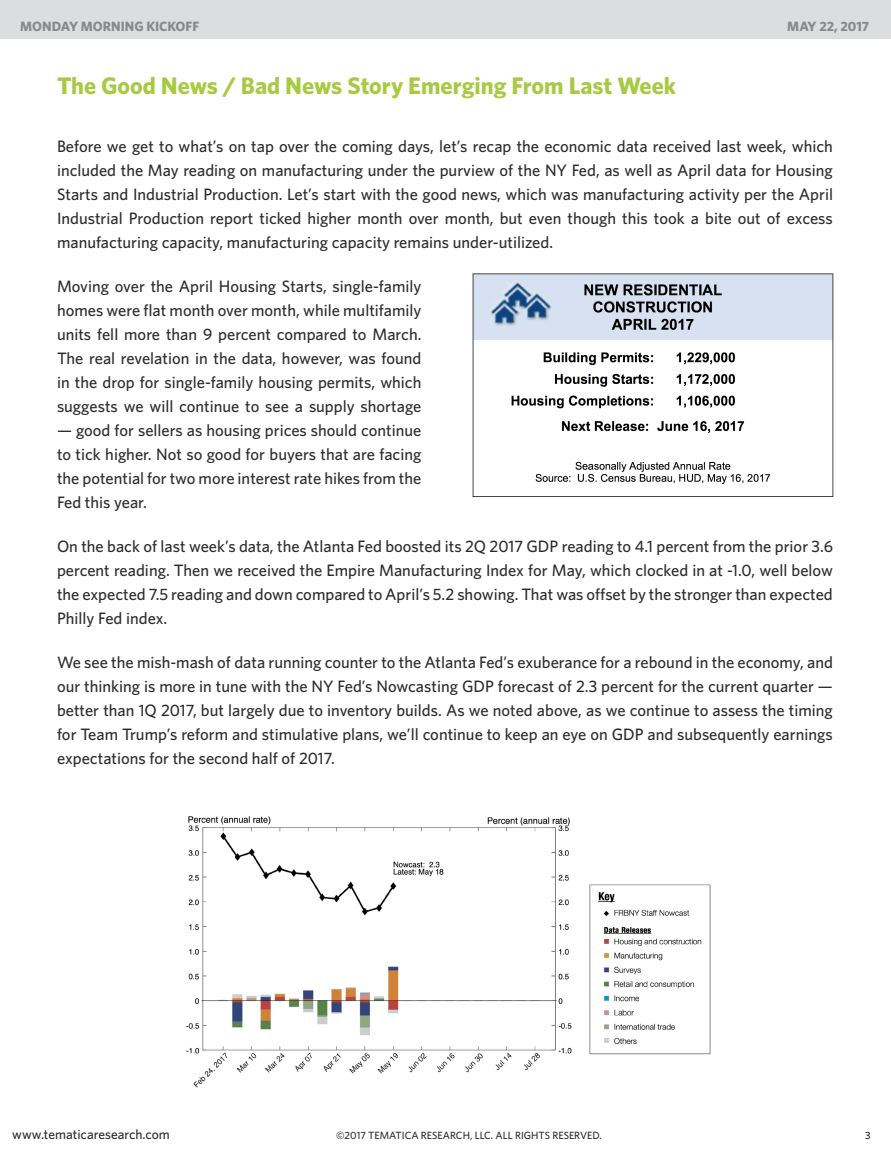
<style>
.page{position:relative;width:891px;height:1161px;background:#fff}
.page>*{position:absolute;margin:0;border:0;box-sizing:border-box;transform-origin:0 0}
.Section_Headline{font:700 24px "Whitney";color:#a8ca42}
.Main_Body_Text{font:500 16.5px/24px "Whitney";color:#2e2b2c;text-align:justify}
.t1{font:700 13.5px "Whitney";color:#87898c}
.t2{font:500 13.5px "Whitney";color:#2e2b2c}
.t3{font:500 10.5px "Whitney";color:#2e2b2c}
.t4{font:500 10.5px "Whitney";color:#231f20}
</style>
<div class="page">
<div style="left:0;top:0;width:891px;height:38px;background:#dcdddf"></div>
<img style="left:472px;top:273px;width:362px;height:224px">
<img style="left:186px;top:816px;width:525px;height:272px">
<p class="t1" style="left:20px;top:18px;width:180px">MONDAY MORNING KICKOFF</p>
<p class="t1" style="left:787px;top:18px;width:83px">MAY 22, 2017</p>
<p class="Section_Headline" style="left:57px;top:69px;width:621px">The Good News / Bad News Story Emerging From Last Week</p>
<p class="Main_Body_Text" style="left:57px;top:134px;width:778px">Before we get to what’s on tap over the coming days, let’s recap the economic data received last week, which included the May reading on manufacturing under the purview of the NY Fed, as well as April data for Housing Starts and Industrial Production. Let’s start with the good news, which was manufacturing activity per the April Industrial Production report ticked higher month over month, but even though this took a bite out of excess manufacturing capacity, manufacturing capacity remains under-utilized.</p>
<p class="Main_Body_Text" style="left:57px;top:274px;width:366px">Moving over the April Housing Starts, single-family homes were flat month over month, while multifamily units fell more than 9 percent compared to March.<br>The real revelation in the data, however, was found in the drop for single-family housing permits, which suggests we will continue to see a supply shortage</p>
<p class="Main_Body_Text" style="left:57px;top:418px;width:366px">— good for sellers as housing prices should continue to tick higher. Not so good for buyers that are facing the potential for two more interest rate hikes from the Fed this year.</p>
<p class="Main_Body_Text" style="left:57px;top:534px;width:778px">On the back of last week’s data, the Atlanta Fed boosted its 2Q 2017 GDP reading to 4.1 percent from the prior 3.6 percent reading. Then we received the Empire Manufacturing Index for May, which clocked in at -1.0, well below the expected 7.5 reading and down compared to April’s 5.2 showing. That was offset by the stronger than expected Philly Fed index.</p>
<p class="Main_Body_Text" style="left:57px;top:650px;width:777px">We see the mish-mash of data running counter to the Atlanta Fed’s exuberance for a rebound in the economy, and our thinking is more in tune with the NY Fed’s Nowcasting GDP forecast of 2.3 percent for the current quarter — better than 1Q 2017, but largely due to inventory builds. As we noted above, as we continue to assess the timing for Team Trump’s reform and stimulative plans, we’ll continue to keep an eye on GDP and subsequently earnings expectations for the second half of 2017.</p>
<p class="t2" style="left:12px;top:1125px;width:159px">www.tematicaresearch.com</p>
<p class="t3" style="left:336px;top:1128px;width:267px">©2017 TEMATICA RESEARCH, LLC. ALL RIGHTS RESERVED.</p>
<p class="t4" style="left:865px;top:1128px;width:7px">3</p>
</div>
